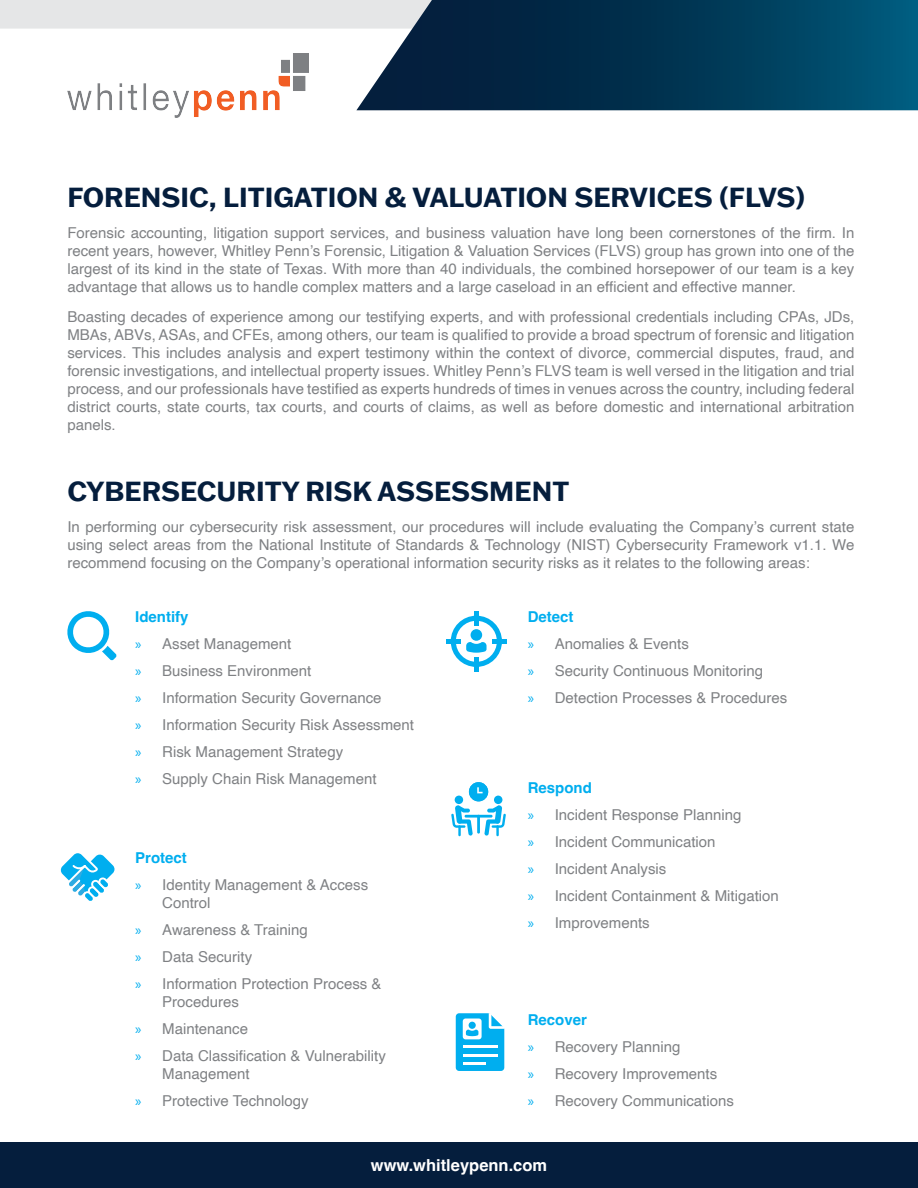
<style>
.page{position:relative;width:918px;height:1188px;background:#fff}
.page>*{position:absolute;margin:0;border:0;box-sizing:border-box;transform-origin:0 0}
.t1{font:700 27px "Franklin Gothic ATF";color:#051e3d}
.t2{font:700 16.5px "Helvetica";color:#fff}
.t3{font:15px/18px "Helvetica";color:#7f8184;text-align:justify}
.t4{font:700 15px "Helvetica";color:#00aeef}
.s1{font-family:"Myriad Pro";color:#00aeef}
</style>
<div class="page">
<div style="left:0;top:0;width:356px;height:29px;background:#e5e6e7"></div>
<img style="left:67px;top:54px;width:241px;height:64px">
<div style="left:0;top:1143px;width:918px;height:45px;background:#051e3d"></div>
<svg style="left:356px;top:0;width:562px;height:110px;background:#11425f"></svg>
<svg style="left:67px;top:611px;width:50px;height:49px"></svg>
<svg style="left:60px;top:853px;width:55px;height:48px"></svg>
<div style="left:469px;top:782px;width:19px;height:19px;background:#00aeef;border-radius:50%"></div>
<hr style="left:477px;top:815px;width:16px;height:3px;background:#00aeef">
<div style="left:494px;top:796px;width:8px;height:8px;background:#00aeef;border-radius:50%"></div>
<svg style="left:484px;top:805px;width:22px;height:31px"></svg>
<hr style="left:465px;top:815px;width:15px;height:3px;background:#00aeef">
<div style="left:455px;top:796px;width:8px;height:8px;background:#00aeef;border-radius:50%"></div>
<svg style="left:451px;top:805px;width:22px;height:31px"></svg>
<hr style="left:477px;top:815px;width:3px;height:19px;background:#00aeef">
<svg style="left:477px;top:787px;width:6px;height:6px"></svg>
<svg style="left:456px;top:1013px;width:48px;height:58px"></svg>
<div style="left:469px;top:1022px;width:7px;height:7px;background:#00aeef;border-radius:50%"></div>
<svg style="left:451px;top:616px;width:51px;height:51px"></svg>
<div style="left:456px;top:621px;width:41px;height:41px;background:#fff;border-radius:50%"></div>
<div style="left:474px;top:611px;width:5px;height:14px;background:#00aeef"></div>
<div style="left:492px;top:639px;width:15px;height:5px;background:#00aeef"></div>
<div style="left:474px;top:657px;width:5px;height:14px;background:#00aeef"></div>
<div style="left:446px;top:639px;width:14px;height:5px;background:#00aeef"></div>
<svg style="left:466px;top:642px;width:21px;height:11px"></svg>
<div style="left:471px;top:629px;width:11px;height:12px;background:#00aeef;border-radius:50%"></div>
<p class="t1" style="left:67px;top:179px;width:739px">FORENSIC, LITIGATION &amp; VALUATION SERVICES (FLVS)</p>
<p class="t3" style="left:67px;top:224px;width:789px">Forensic accounting, litigation support services, and business valuation have long been cornerstones of the firm. In recent years, however, Whitley Penn’s Forensic, Litigation &amp; Valuation Services (FLVS) group has grown into one of the largest of its kind in the state of Texas. With more than 40 individuals, the combined horsepower of our team is a key advantage that allows us to handle complex matters and a large caseload in an efficient and effective manner.</p>
<p class="t3" style="left:67px;top:308px;width:789px">Boasting decades of experience among our testifying experts, and with professional credentials including CPAs, JDs, MBAs, ABVs, ASAs, and CFEs, among others, our team is qualified to provide a broad spectrum of forensic and litigation services. This includes analysis and expert testimony within the context of divorce, commercial disputes, fraud, and forensic investigations, and intellectual property issues. Whitley Penn’s FLVS team is well versed in the litigation and trial process, and our professionals have testified as experts hundreds of times in venues across the country, including federal district courts, state courts, tax courts, and courts of claims, as well as before domestic and international arbitration panels.</p>
<p class="t1" style="left:67px;top:473px;width:503px">CYBERSECURITY RISK ASSESSMENT</p>
<p class="t3" style="left:67px;top:518px;width:789px">In performing our cybersecurity risk assessment, our procedures will include evaluating the Company’s current state using select areas from the National Institute of Standards &amp; Technology (NIST) Cybersecurity Framework v1.1. We recommend focusing on the Company’s operational information security risks as it relates to the following areas:</p>
<p class="t4" style="left:135px;top:608px;width:55px">Identify</p>
<p class="t3" style="left:135px;top:636px;width:158px"><span class="s1">»</span> Asset Management</p>
<p class="t3" style="left:135px;top:663px;width:178px"><span class="s1">»</span> Business Environment</p>
<p class="t3" style="left:135px;top:690px;width:248px"><span class="s1">»</span> Information Security Governance</p>
<p class="t3" style="left:135px;top:717px;width:280px"><span class="s1">»</span> Information Security Risk Assessment</p>
<p class="t3" style="left:135px;top:744px;width:209px"><span class="s1">»</span> Risk Management Strategy</p>
<p class="t3" style="left:135px;top:771px;width:243px"><span class="s1">»</span> Supply Chain Risk Management</p>
<p class="t4" style="left:135px;top:848px;width:53px">Protect</p>
<p class="t3" style="left:162px;top:876px;width:207px;text-indent:-27px"><span class="s1">»</span> Identity Management &amp; Access<br>Control</p>
<p class="t3" style="left:135px;top:921px;width:174px"><span class="s1">»</span> Awareness &amp; Training</p>
<p class="t3" style="left:135px;top:948px;width:119px"><span class="s1">»</span> Data Security</p>
<p class="t3" style="left:162px;top:975px;width:221px;text-indent:-27px"><span class="s1">»</span> Information Protection Process &amp;<br>Procedures</p>
<p class="t3" style="left:135px;top:1020px;width:114px"><span class="s1">»</span> Maintenance</p>
<p class="t3" style="left:162px;top:1047px;width:225px;text-indent:-27px"><span class="s1">»</span> Data Classification &amp; Vulnerability<br>Management</p>
<p class="t3" style="left:135px;top:1092px;width:175px"><span class="s1">»</span> Protective Technology</p>
<p class="t4" style="left:528px;top:608px;width:47px">Detect</p>
<p class="t3" style="left:528px;top:636px;width:163px"><span class="s1">»</span> Anomalies &amp; Events</p>
<p class="t3" style="left:528px;top:663px;width:237px"><span class="s1">»</span> Security Continuous Monitoring</p>
<p class="t3" style="left:528px;top:690px;width:261px"><span class="s1">»</span> Detection Processes &amp; Procedures</p>
<p class="t4" style="left:528px;top:779px;width:66px">Respond</p>
<p class="t3" style="left:528px;top:807px;width:215px"><span class="s1">»</span> Incident Response Planning</p>
<p class="t3" style="left:528px;top:834px;width:189px"><span class="s1">»</span> Incident Communication</p>
<p class="t3" style="left:528px;top:861px;width:140px"><span class="s1">»</span> Incident Analysis</p>
<p class="t3" style="left:528px;top:888px;width:253px"><span class="s1">»</span> Incident Containment &amp; Mitigation</p>
<p class="t3" style="left:528px;top:915px;width:124px"><span class="s1">»</span> Improvements</p>
<p class="t4" style="left:528px;top:1010px;width:61px">Recover</p>
<p class="t3" style="left:528px;top:1038px;width:154px"><span class="s1">»</span> Recovery Planning</p>
<p class="t3" style="left:528px;top:1065px;width:191px"><span class="s1">»</span> Recovery Improvements</p>
<p class="t3" style="left:528px;top:1092px;width:208px"><span class="s1">»</span> Recovery Communications</p>
<p class="t2" style="left:371px;top:1155px;width:178px">www.whitleypenn.com</p>
</div>
